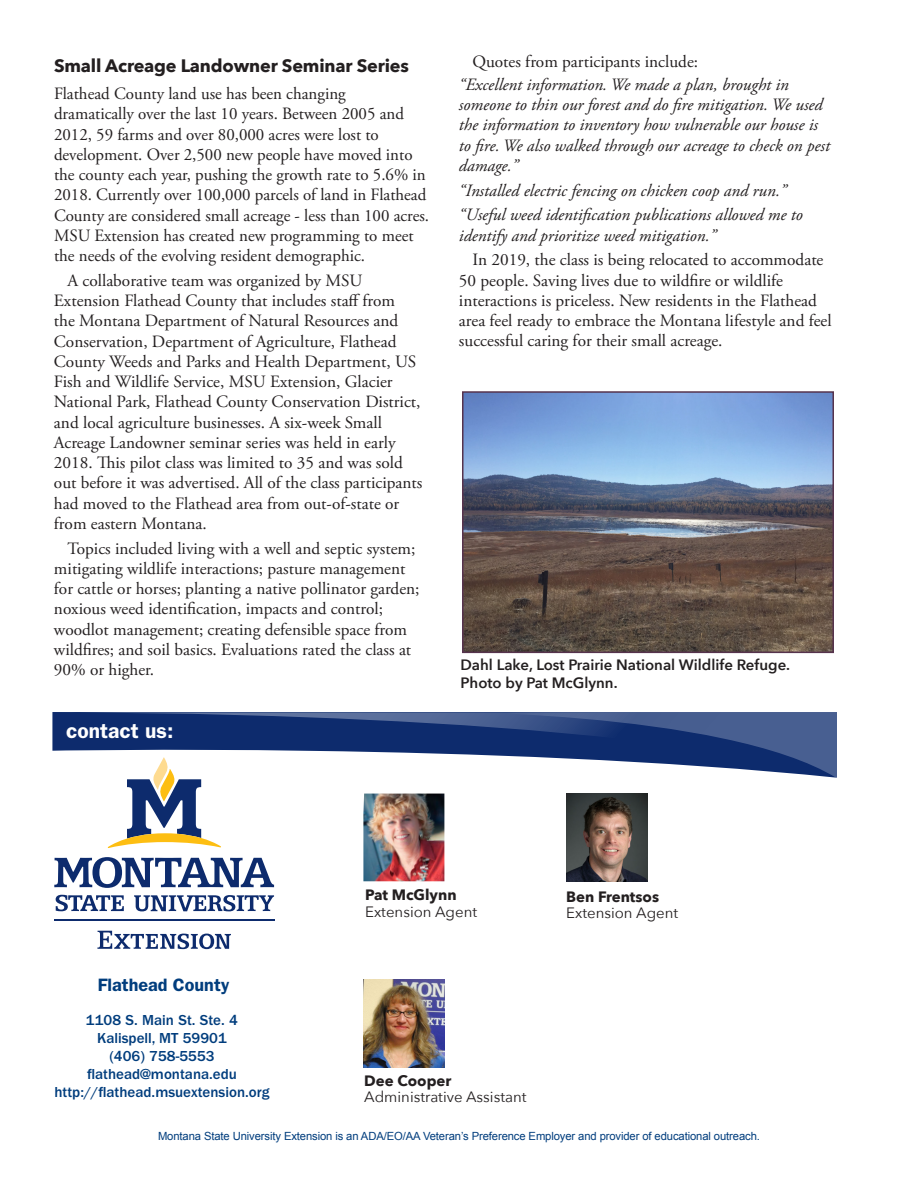
<style>
.page{position:relative;width:918px;height:1188px;background:#fff}
.page>*{position:absolute;margin:0;border:0;box-sizing:border-box;transform-origin:0 0}
.t1{font:600 21px "ITC Franklin Gothic Std";color:#fff}
.head_2{font:700 18px "Avenir Next";letter-spacing:-.01em;color:#231f20}
.t2{font:600 18px "Franklin Gothic";color:#013d7d}
.body_indent{font:17.25px/20.2px "Adobe Garamond Pro";color:#231f20}
.body_no_indent{font:17.25px/20.2px "Adobe Garamond Pro";color:#231f20}
.body_no_indent-2{font:italic 17.25px/20.2px "Adobe Garamond Pro";color:#231f20}
.t3{font:500 15px "ITC Franklin Gothic Std";color:#013d7d}
.photo{font:600 15px/18px "Avenir Next";color:#231f20}
.contact_title{font:15px "Avenir Next";color:#231f20}
.contact{font:700 15px "Avenir Next";color:#231f20}
.t4{font:11.25px "Arial";letter-spacing:-.01em;color:#013d7d}
</style>
<div class="page">
<svg style="left:52px;top:712px;width:335px;height:41px;background:#223d79"></svg>
<svg style="left:387px;top:712px;width:450px;height:66px"></svg>
<svg style="left:97px;top:931px;width:134px;height:18px"></svg>
<hr style="left:54px;top:919px;width:220px;height:1px;background:#0d2b6d">
<svg style="left:108px;top:757px;width:113px;height:91px"></svg>
<svg style="left:56px;top:895px;width:68px;height:16px"></svg>
<svg style="left:134px;top:895px;width:140px;height:16px"></svg>
<svg style="left:54px;top:857px;width:220px;height:31px"></svg>
<svg style="left:462px;top:391px;width:372px;height:263px;background:#6c7182"></svg>
<img style="left:363px;top:979px;width:81px;height:88px">
<img style="left:566px;top:794px;width:81px;height:87px">
<img style="left:363px;top:794px;width:81px;height:87px">
<h2 class="head_2" style="left:54px;top:50px;width:356px">Small Acreage Landowner Seminar Series</h2>
<p class="body_no_indent" style="left:54px;top:84px;width:377px">Flathead County land use has been changing dramatically over the last 10 years. Between 2005 and 2012, 59 farms and over 80,000 acres were lost to development. Over 2,500 new people have moved into the county each year, pushing the growth rate to 5.6% in 2018. Currently over 100,000 parcels of land in Flathead County are considered small acreage - less than 100 acres.<br>MSU Extension has created new programming to meet the needs of the evolving resident demographic.</p>
<p class="body_indent" style="left:54px;top:271px;width:370px;text-indent:14px">A collaborative team was organized by MSU Extension Flathead County that includes staff from<br>the Montana Department of Natural Resources and Conservation, Department of Agriculture, Flathead County Weeds and Parks and Health Department, US Fish and Wildlife Service, MSU Extension, Glacier National Park, Flathead County Conservation District, and local agriculture businesses. A six-week Small Acreage Landowner seminar series was held in early 2018. This pilot class was limited to 35 and was sold out before it was advertised. All of the class participants had moved to the Flathead area from out-of-state or from eastern Montana.</p>
<p class="body_indent" style="left:54px;top:539px;width:367px;text-indent:14px">Topics included living with a well and septic system; mitigating wildlife interactions; pasture management for cattle or horses; planting a native pollinator garden; noxious weed identification, impacts and control; woodlot management; creating defensible space from wildfires; and soil basics. Evaluations rated the class at 90% or higher.</p>
<p class="t1" style="left:66px;top:718px;width:109px">contact us:</p>
<p class="body_indent" style="left:472px;top:52px;width:227px">Quotes from participants include:</p>
<p class="body_no_indent-2" style="left:459px;top:75px;width:373px">“Excellent information. We made a plan, brought in someone to thin our forest and do fire mitigation. We used the information to inventory how vulnerable our house is to fire. We also walked through our acreage to check on pest damage.”</p>
<p class="body_no_indent-2" style="left:459px;top:180px;width:329px">“Installed electric fencing on chicken coop and run.”</p>
<p class="body_no_indent-2" style="left:459px;top:205px;width:345px">“Useful weed identification publications allowed me to identify and prioritize weed mitigation.”</p>
<p class="body_indent" style="left:459px;top:250px;width:374px;text-indent:14px">In 2019, the class is being relocated to accommodate 50 people. Saving lives due to wildfire or wildlife interactions is priceless. New residents in the Flathead area feel ready to embrace the Montana lifestyle and feel successful caring for their small acreage.</p>
<p class="photo" style="left:460px;top:656px;width:331px">Dahl Lake, Lost Prairie National Wildlife Refuge.<br>Photo by Pat McGlynn.</p>
<p class="t2" style="left:98px;top:974px;width:133px">Flathead County</p>
<p class="t3" style="left:86px;top:1011px;width:154px">1108 S. Main St. Ste. 4</p>
<p class="t3" style="left:97px;top:1029px;width:131px">Kalispell, MT 59901</p>
<p class="t3" style="left:109px;top:1047px;width:107px">(406) 758-5553</p>
<p class="t3" style="left:87px;top:1065px;width:151px">flathead@montana.edu</p>
<p class="t3" style="left:55px;top:1083px;width:216px">http://flathead.msuextension.org</p>
<p class="contact" style="left:365px;top:882px;width:93px">Pat McGlynn</p>
<p class="contact_title" style="left:365px;top:899px;width:113px">Extension Agent</p>
<p class="contact" style="left:566px;top:884px;width:94px">Ben Frentsos</p>
<p class="contact_title" style="left:566px;top:900px;width:113px">Extension Agent</p>
<p class="contact" style="left:364px;top:1068px;width:89px">Dee Cooper</p>
<p class="contact_title" style="left:364px;top:1085px;width:164px">Administrative Assistant</p>
<p class="t4" style="left:158px;top:1129px;width:603px">Montana State University Extension is an ADA/EO/AA Veteran’s Preference Employer and provider of educational outreach.</p>
</div>
